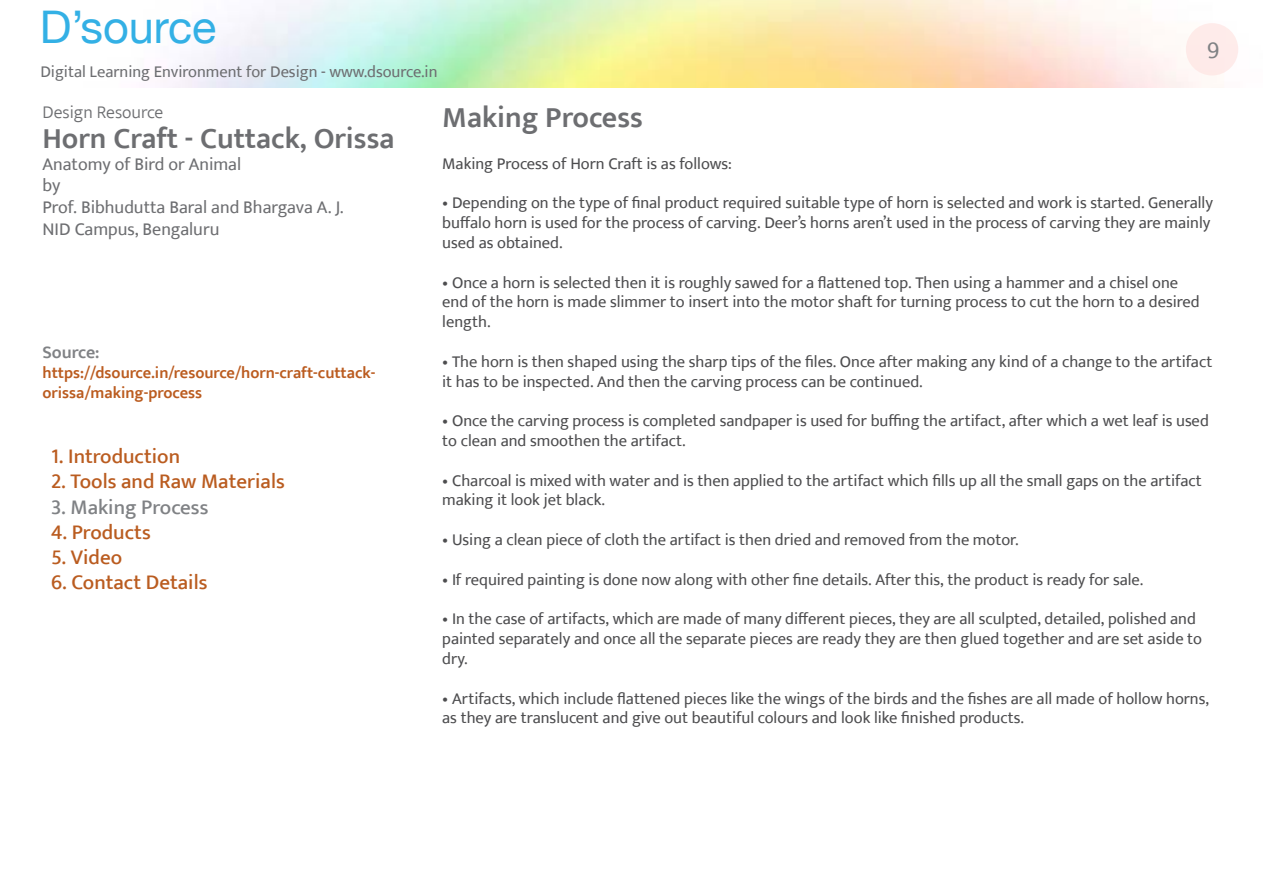
<style>
.page{position:relative;width:1263px;height:893px;background:#fff}
.page>*{position:absolute;margin:0;border:0;box-sizing:border-box;transform-origin:0 0}
.t1{font:45px "Helvetica Neue";color:#33b0e5}
.t2{font:600 30px "Ek Mukta";color:#6d6e71}
.t3{font:24px "Ek Mukta";color:#808285}
.t4{font:500 21px "Ek Mukta";color:#ba5c20}
.t5{font:500 21px "Ek Mukta";color:#808285}
.t6{font:18px/21.6px "Ek Mukta";color:#6d6e71}
.t7{font:300 18px "Ek Mukta";color:#6d6e71}
.t8{font:600 18px "Ek Mukta";color:#808285}
.t9{font:16.5px/19.8px "Ek Mukta";color:#4d4d4f}
.t10{font:600 16.5px/19.8px "Ek Mukta";color:#bb5c20}
.t11{font:16.5px "Ek Mukta";color:#6d6e71}
</style>
<div class="page">
<div style="left:1186px;top:23px;width:52px;height:52px;background:#feebea;border-radius:50%"></div>
<h1 class="t1" style="left:40px;top:0;width:178px">D’source</h1>
<p class="t11" style="left:40px;top:62px;width:399px">Digital Learning Environment for Design - www.dsource.in</p>
<h3 class="t3" style="left:1207px;top:35px;width:14px">9</h3>
<p class="t7" style="left:43px;top:101px;width:122px">Design Resource</p>
<h2 class="t2" style="left:43px;top:120px;width:353px">Horn Craft - Cuttack, Orissa</h2>
<p class="t6" style="left:43px;top:153px;width:303px">Anatomy of Bird or Animal<br>by<br>Prof. Bibhudutta Baral and Bhargava A. J.<br>NID Campus, Bengaluru</p>
<p class="t8" style="left:43px;top:342px;width:59px">Source:</p>
<p class="t10" style="left:43px;top:363px;width:334px">https://dsource.in/resource/horn-craft-cuttack&shy;orissa/making-process</p>
<p class="t4" style="left:51px;top:444px;width:131px">1. Introduction</p>
<p class="t4" style="left:51px;top:469px;width:235px">2. Tools and Raw Materials</p>
<p class="t5" style="left:51px;top:494px;width:159px">3. Making Process</p>
<p class="t4" style="left:51px;top:519px;width:101px">4. Products</p>
<p class="t4" style="left:51px;top:544px;width:73px">5. Video</p>
<p class="t4" style="left:51px;top:570px;width:158px">6. Contact Details</p>
<h2 class="t2" style="left:442px;top:100px;width:202px">Making Process</h2>
<p class="t9" style="left:442px;top:153px;width:291px">Making Process of Horn Craft is as follows:</p>
<p class="t9" style="left:442px;top:193px;width:772px">• Depending on the type of final product required suitable type of horn is selected and work is started. Generally buffalo horn is used for the process of carving. Deer’s horns aren’t used in the process of carving they are mainly used as obtained.</p>
<p class="t9" style="left:442px;top:272px;width:759px">• Once a horn is selected then it is roughly sawed for a flattened top. Then using a hammer and a chisel one end of the horn is made slimmer to insert into the motor shaft for turning process to cut the horn to a desired length.</p>
<p class="t9" style="left:442px;top:351px;width:772px">• The horn is then shaped using the sharp tips of the files. Once after making any kind of a change to the artifact it has to be inspected. And then the carving process can be continued.</p>
<p class="t9" style="left:442px;top:411px;width:768px">• Once the carving process is completed sandpaper is used for buffing the artifact, after which a wet leaf is used to clean and smoothen the artifact.</p>
<p class="t9" style="left:442px;top:470px;width:761px">• Charcoal is mixed with water and is then applied to the artifact which fills up all the small gaps on the artifact making it look jet black.</p>
<p class="t9" style="left:442px;top:529px;width:578px">• Using a clean piece of cloth the artifact is then dried and removed from the motor.</p>
<p class="t9" style="left:442px;top:569px;width:702px">• If required painting is done now along with other fine details. After this, the product is ready for sale.</p>
<p class="t9" style="left:442px;top:609px;width:761px">• In the case of artifacts, which are made of many different pieces, they are all sculpted, detailed, polished and painted separately and once all the separate pieces are ready they are then glued together and are set aside to dry.</p>
<p class="t9" style="left:442px;top:688px;width:768px">• Artifacts, which include flattened pieces like the wings of the birds and the fishes are all made of hollow horns, as they are translucent and give out beautiful colours and look like finished products.</p>
</div>
